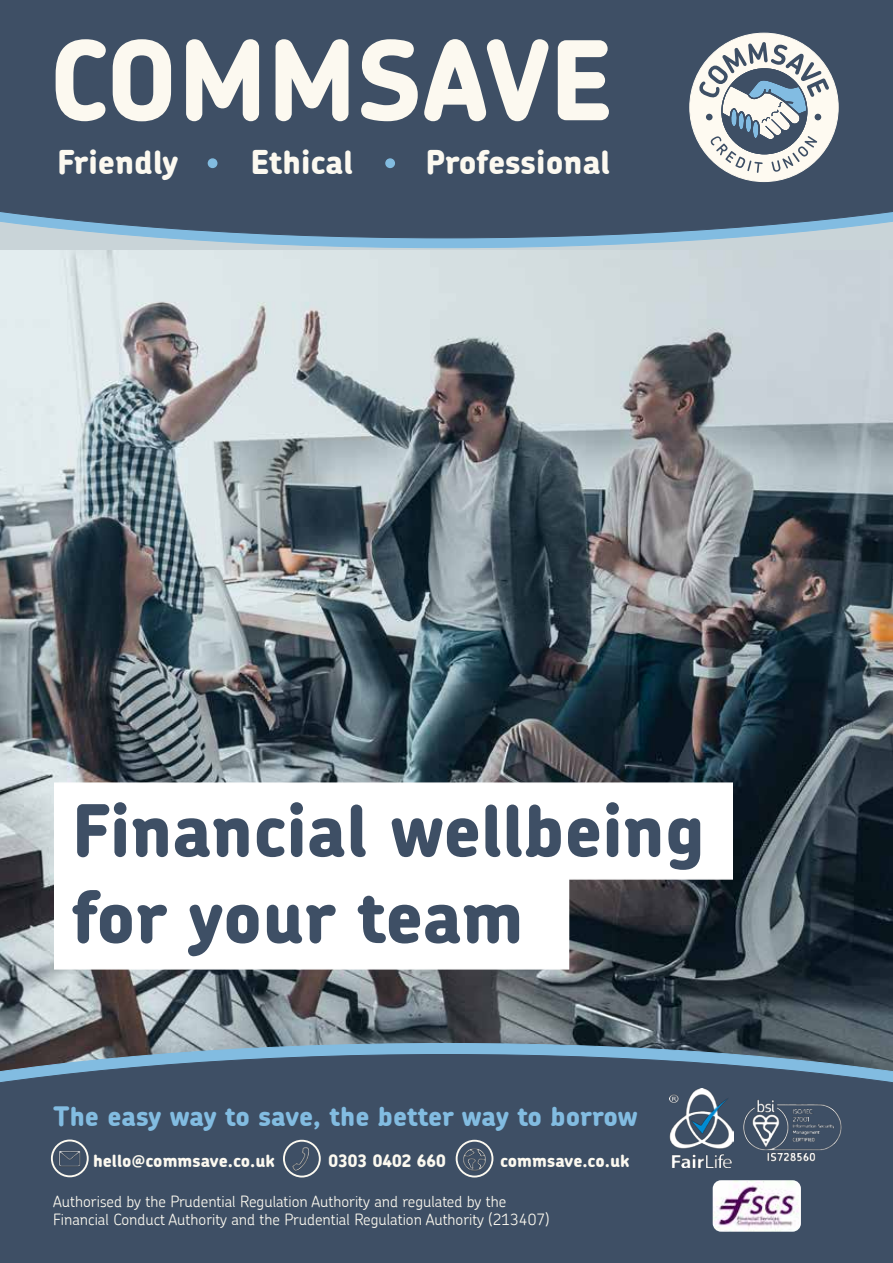
<style>
.page{position:relative;width:893px;height:1263px;background:#fff}
.page>*{position:absolute;margin:0;border:0;box-sizing:border-box;transform-origin:0 0}
.t1{font:800 109.8px "Chevin";color:#fcf9f0}
.t2{font:800 72px/86.4px "Chevin";color:#3e4f65}
.t3{font:800 32.85px "Chevin";color:#fcf9f0}
.t4{font:800 26.85px "Chevin";color:#82bce1}
.t5{font:800 17.25px "Chevin";color:#fcf9f0}
.t6{font:300 15.6px/18.6px "Chevin";color:#fcf9f0}
</style>
<div class="page">
<svg style="left:0;top:248px;width:893px;height:3px;background:#ccd7db"></svg>
<img style="left:0;top:251px;width:893px;height:792px">
<div style="left:54px;top:782px;width:679px;height:98px;background:#fff;border:2px solid #fff"></div>
<div style="left:54px;top:876px;width:515px;height:93px;background:#fff"></div>
<svg style="left:0;top:1043px;width:893px;height:11px;background:#698699"></svg>
<div style="left:0;top:1054px;width:893px;height:209px;background:#3e4f65"></div>
<img style="left:713px;top:1180px;width:88px;height:52px">
<img style="left:669px;top:1088px;width:65px;height:79px">
<img style="left:722px;top:1099px;width:122px;height:63px">
<img style="left:57px;top:1140px;width:31px;height:38px">
<div style="left:51px;top:1139px;width:38px;height:38px;border:2px solid #fcf9f0;border-radius:50%"></div>
<img style="left:291px;top:1139px;width:31px;height:39px">
<div style="left:283px;top:1140px;width:38px;height:37px;border:2px solid #fcf9f0;border-radius:50%"></div>
<img style="left:461px;top:1141px;width:27px;height:35px">
<div style="left:456px;top:1140px;width:37px;height:37px;border:2px solid #fcf9f0;border-radius:50%"></div>
<svg style="left:0;top:238px;width:893px;height:10px;background:#a9c9db"></svg>
<div style="left:0;top:0;width:893px;height:238px;background:#3e4f65"></div>
<div style="left:208px;top:159px;width:9px;height:8px;background:#82bce0;border-radius:50%"></div>
<div style="left:208px;top:158px;width:9px;height:10px;border:1px solid #82bce0;border-radius:50%"></div>
<div style="left:386px;top:159px;width:8px;height:8px;background:#82bce0;border-radius:50%"></div>
<div style="left:385px;top:158px;width:10px;height:10px;border:1px solid #82bce0;border-radius:50%"></div>
<div style="left:690px;top:33px;width:148px;height:149px;background:#fefaf1;border-radius:50%"></div>
<svg style="left:698px;top:42px;width:131px;height:131px"></svg>
<h1 class="t1" style="left:49px;top:8px;width:565px">COMMSAVE</h1>
<h3 class="t3" style="left:57px;top:140px;width:123px">Friendly</h3>
<h3 class="t3" style="left:250px;top:140px;width:104px">Ethical</h3>
<h3 class="t3" style="left:425px;top:140px;width:186px">Professional</h3>
<h2 class="t2" style="left:72px;top:786px;width:635px">Financial wellbeing for your team</h2>
<h3 class="t4" style="left:53px;top:1099px;width:586px">The easy way to save, the better way to borrow</h3>
<p class="t5" style="left:93px;top:1149px;width:183px">hello@commsave.co.uk</p>
<p class="t5" style="left:329px;top:1149px;width:119px">0303 0402 660</p>
<p class="t5" style="left:500px;top:1149px;width:131px">commsave.co.uk</p>
<p class="t6" style="left:53px;top:1191px;width:498px">Authorised by the Prudential Regulation Authority and regulated by the<br>Financial Conduct Authority and the Prudential Regulation Authority (213407)</p>
</div>
